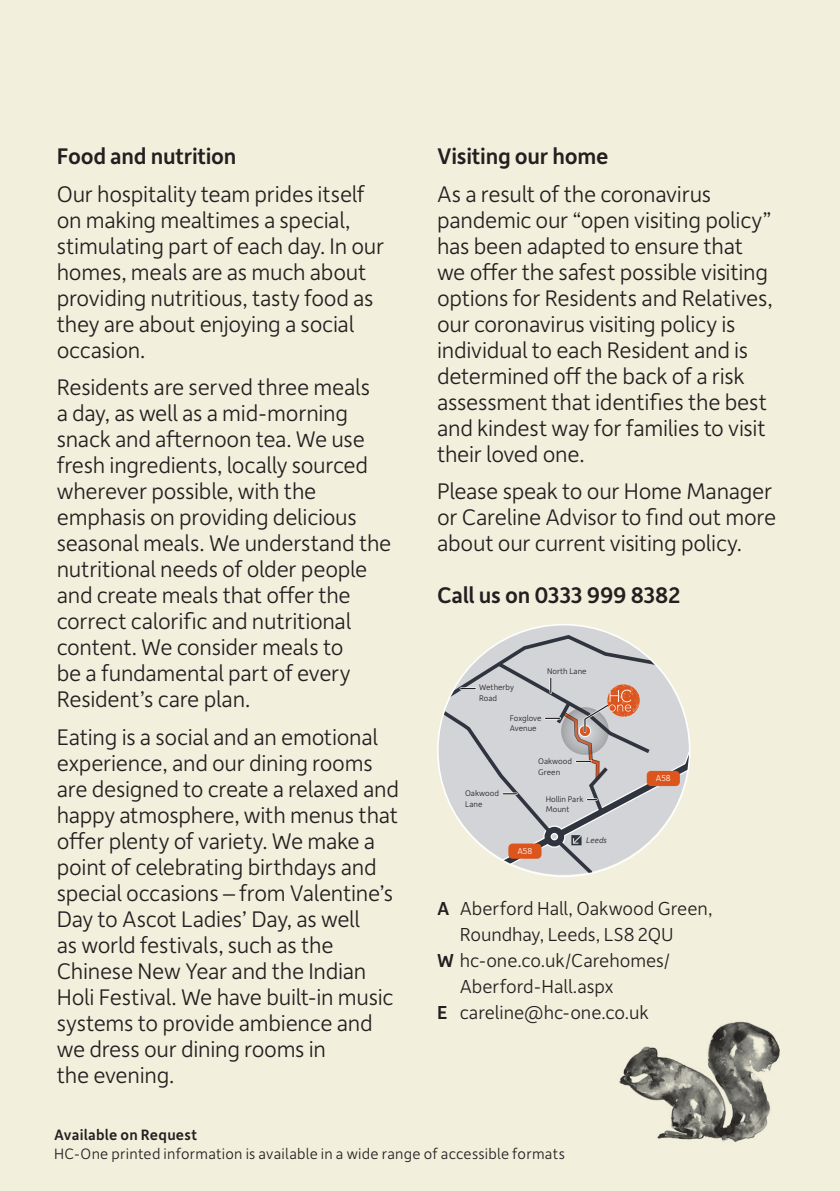
<style>
.page{position:relative;width:840px;height:1191px;background:#fff}
.page>*{position:absolute;margin:0;border:0;box-sizing:border-box;transform-origin:0 0}
.t1{font:300 24px/26px "Depot New";letter-spacing:-.01em;color:#231f20}
.t2{font:500 24px "Depot New";letter-spacing:-.01em;color:#231f20}
.t3{font:300 20px/26px "Depot New";letter-spacing:-.005em;color:#231f20}
.t4{font:300 16px "Depot New";letter-spacing:.015em;color:#231f20}
.t5{font:500 16px "Depot New";letter-spacing:.015em;color:#231f20}
.t6{font:300 9px "Depot New";color:#fff}
.t7{font:300 8.6px/10.4px "Depot New";color:#231f20}
.t8{font:italic 300 8.6px "Depot New";color:#231f20}
.s1{font-weight:500}
</style>
<div class="page">
<div style="left:0;top:0;width:839px;height:1191px;background:#f2efdc"></div>
<img style="left:619px;top:1021px;width:161px;height:121px">
<svg style="left:438px;top:633px;width:251px;height:243px"></svg>
<p class="t2" style="left:57px;top:141px;width:181px">Food and nutrition</p>
<p class="t1" style="left:57px;top:180px;width:329px">Our hospitality team prides itself on making mealtimes a special, stimulating part of each day. In our homes, meals are as much about providing nutritious, tasty food as they are about enjoying a social occasion.</p>
<p class="t1" style="left:57px;top:373px;width:336px">Residents are served three meals<br>a day, as well as a mid-morning snack and afternoon tea. We use fresh ingredients, locally sourced wherever possible, with the emphasis on providing delicious seasonal meals. We understand the nutritional needs of older people and create meals that offer the correct calorific and nutritional content. We consider meals to<br>be a fundamental part of every<br>Resident’s care plan.</p>
<p class="t1" style="left:57px;top:722px;width:343px">Eating is a social and an emotional experience, and our dining rooms are designed to create a relaxed and happy atmosphere, with menus that offer plenty of variety. We make a point of celebrating birthdays and special occasions – from Valentine’s<br>Day to Ascot Ladies’ Day, as well<br>as world festivals, such as the<br>Chinese New Year and the Indian<br>Holi Festival. We have built-in music systems to provide ambience and we dress our dining rooms in<br>the evening.</p>
<p class="t2" style="left:437px;top:141px;width:173px">Visiting our home</p>
<p class="t1" style="left:437px;top:180px;width:337px">As a result of the coronavirus pandemic our “open visiting policy” has been adapted to ensure that we offer the safest possible visiting options for Residents and Relatives, our coronavirus visiting policy is individual to each Resident and is determined off the back of a risk assessment that identifies the best and kindest way for families to visit their loved one.</p>
<p class="t1" style="left:437px;top:477px;width:340px">Please speak to our Home Manager or Careline Advisor to find out more about our current visiting policy.</p>
<p class="t2" style="left:437px;top:579px;width:245px">Call us on 0333 999 8382</p>
<p class="t7" style="left:479px;top:682px;width:36px">Wetherby<br>Road</p>
<p class="t7" style="left:547px;top:665px;width:41px">North Lane</p>
<p class="t7" style="left:465px;top:788px;width:35px">Oakwood<br>Lane</p>
<p class="t7" style="left:509px;top:712px;width:33px">Foxglove<br>Avenue</p>
<p class="t7" style="left:538px;top:756px;width:35px">Oakwood<br>Green</p>
<p class="t7" style="left:545px;top:793px;width:39px">Hollin Park<br>Mount</p>
<p class="t6" style="left:517px;top:845px;width:16px">A58</p>
<p class="t8" style="left:586px;top:834px;width:22px">Leeds</p>
<p class="t6" style="left:655px;top:772px;width:16px">A58</p>
<p class="t3" style="left:459px;top:895px;width:254px;text-indent:-23px"><span class="s1">A</span> Aberford Hall, Oakwood Green,<br>Roundhay, Leeds, LS8 2QU</p>
<p class="t3" style="left:437px;top:947px;width:235px"><span class="s1">W</span> hc-one.co.uk/Carehomes/</p>
<p class="t3" style="left:459px;top:973px;width:155px">Aberford-Hall.aspx</p>
<p class="t3" style="left:437px;top:999px;width:213px"><span class="s1">E</span> careline@hc-one.co.uk</p>
<p class="t5" style="left:54px;top:1124px;width:144px">Available on Request</p>
<p class="t4" style="left:54px;top:1143px;width:512px">HC-One printed information is available in a wide range of accessible formats</p>
</div>
